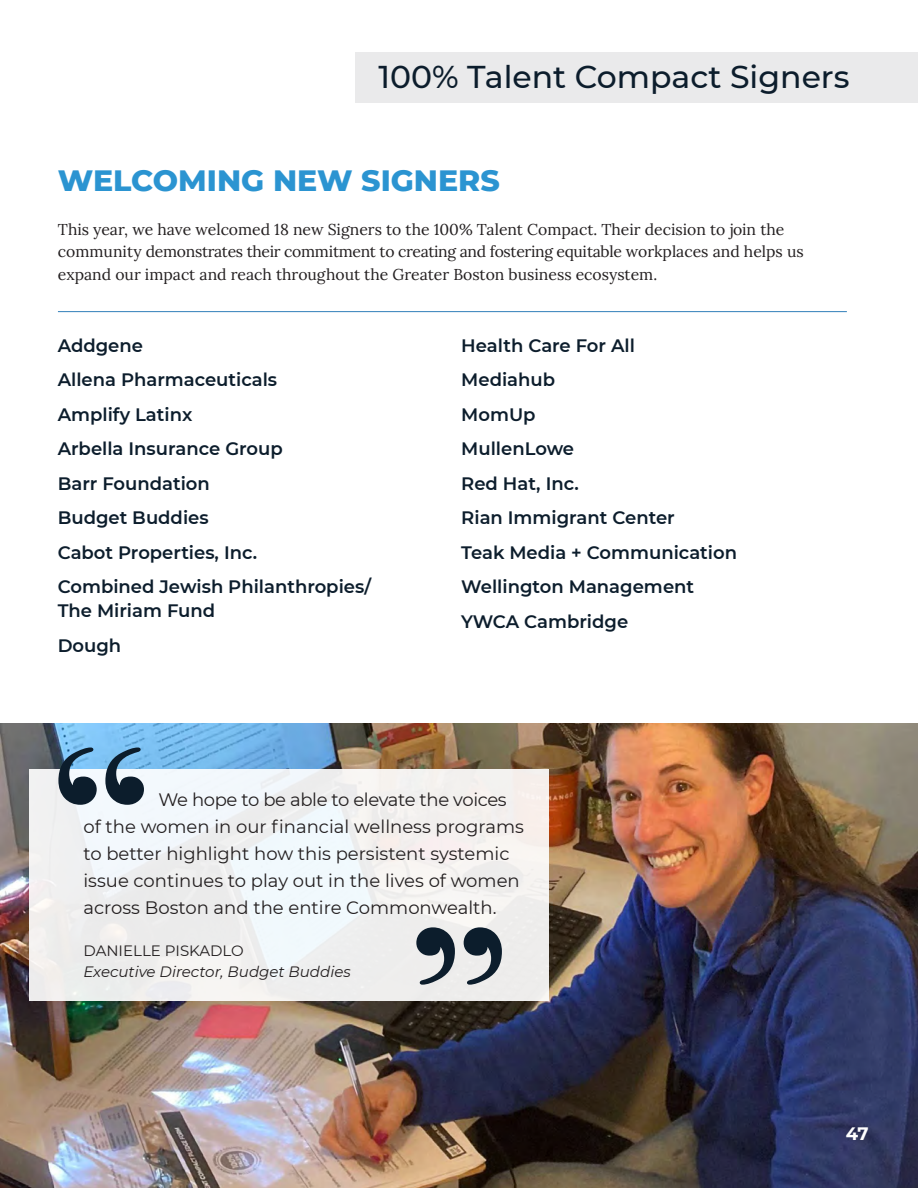
<style>
.page{position:relative;width:918px;height:1188px;background:#fff}
.page>*{position:absolute;margin:0;border:0;box-sizing:border-box;transform-origin:0 0}
.t1{font:256.95px "Bodoni Svty Two ITCTT";color:#0c1d2c}
.t2{font:500 31.5px "Montserrat";color:#0c1d2c}
.t3{font:800 30px "Montserrat";color:#2b94d1}
.t4{font:600 18px/34.5px "Montserrat";color:#0c1d2c}
.t5{font:18px/27px "Montserrat";color:#231f20}
.t6{font:700 18px "Montserrat";color:#fff}
.t7{font:15.75px/22.5px "Lora";color:#231f20}
.t8{font:italic 15px "Montserrat";color:#231f20}
.t9{font:15px "Montserrat";color:#231f20}
</style>
<div class="page">
<div style="left:356px;top:52px;width:562px;height:51px;background:#eaeaeb"></div>
<hr style="left:58px;top:311px;width:789px;height:1px;background:#307fb9">
<img style="left:0;top:724px;width:918px;height:464px">
<div style="left:29px;top:770px;width:520px;height:231px;background:linear-gradient(to right,#eff2f4,#f2f1ef)"></div>
<h2 class="t2" style="left:379px;top:55px;width:473px">100% Talent Compact Signers</h2>
<h3 class="t3" style="left:58px;top:159px;width:443px">WELCOMING NEW SIGNERS</h3>
<p class="t7" style="left:58px;top:217px;width:747px">This year, we have welcomed 18 new Signers to the 100% Talent Compact. Their decision to join the community demonstrates their commitment to creating and fostering equitable workplaces and helps us expand our impact and reach throughout the Greater Boston business ecosystem.</p>
<p class="t4" style="left:58px;top:327px;width:315px">Addgene<br>Allena Pharmaceuticals<br>Amplify Latinx<br>Arbella Insurance Group<br>Barr Foundation<br>Budget Buddies<br>Cabot Properties, Inc.<br>Combined Jewish Philanthropies/</p>
<p class="t4" style="left:58px;top:593px;width:159px">The Miriam Fund<br>Dough</p>
<p class="t4" style="left:461px;top:327px;width:277px">Health Care For All<br>Mediahub<br>MomUp<br>MullenLowe<br>Red Hat, Inc.<br>Rian Immigrant Center<br>Teak Media + Communication<br>Wellington Management<br>YWCA Cambridge</p>
<h1 class="t1" style="left:44px;top:632px;width:116px">“</h1>
<p class="t5" style="left:83px;top:786px;width:442px;text-indent:75px">We hope to be able to elevate the voices of the women in our financial wellness programs to better highlight how this persistent systemic issue continues to play out in the lives of women across Boston and the entire Commonwealth.</p>
<p class="t9" style="left:83px;top:940px;width:162px">DANIELLE PISKADLO</p>
<h1 class="t1" style="left:517px;top:1100px;width:116px;rotate:-180deg">“</h1>
<p class="t8" style="left:83px;top:961px;width:269px">Executive Director, Budget Buddies</p>
<p class="t6" style="left:846px;top:1121px;width:24px">47</p>
</div>
